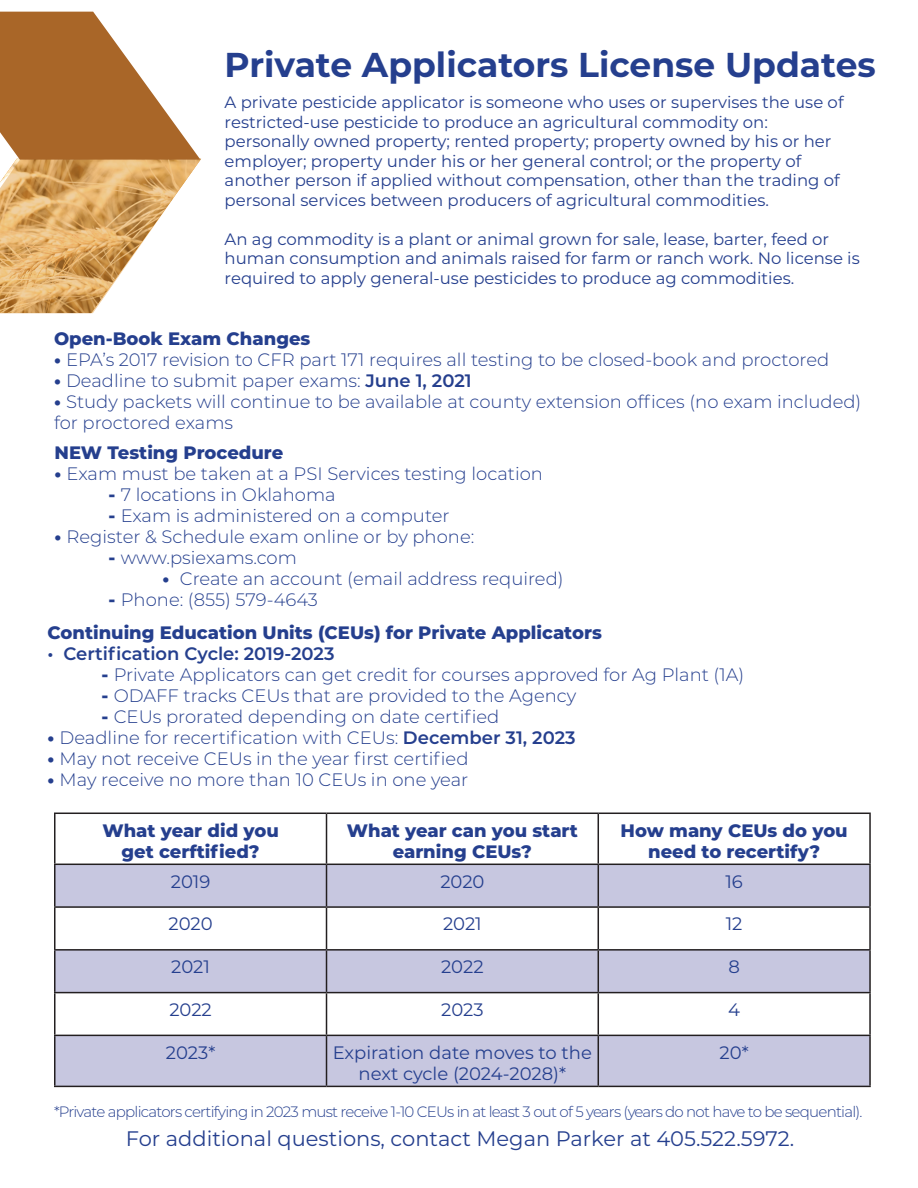
<style>
.page{position:relative;width:918px;height:1188px;background:#fff}
.page>*{position:absolute;margin:0;border:0;box-sizing:border-box;transform-origin:0 0}
.t1{font:700 34.5px "Montserrat";color:#253f8e}
.t2{font:21px "Montserrat";color:#253f8e}
.t3{font:300 18px/21px "Montserrat";color:#253f8e}
.t4{font:800 18px/21.6px "Montserrat";color:#253f8e;text-align:center}
.t5{font:18px/21.6px "Montserrat";color:#253f8e;text-align:center}
.t6{font:600 18px "Montserrat";color:#253f8e}
.t7{font:16.5px/19.5px "Montserrat";color:#253f8e}
.t8{font:300 15px "Montserrat";letter-spacing:-.05em;color:#253f8e}
.s1{font-weight:800}
.s2{font-weight:600}
</style>
<div class="page">
<svg style="left:0;top:12px;width:201px;height:301px"></svg>
<svg style="left:56px;top:865px;width:813px;height:221px;fill:#c7c7e0"></svg>
<hr style="left:54px;top:813px;width:273px;height:1px;background:#231f20">
<hr style="left:54px;top:814px;width:2px;height:50px;background:#231f20">
<hr style="left:327px;top:813px;width:271px;height:1px;background:#231f20">
<hr style="left:326px;top:814px;width:1px;height:50px;background:#231f20">
<hr style="left:598px;top:813px;width:273px;height:1px;background:#231f20">
<hr style="left:598px;top:814px;width:1px;height:50px;background:#231f20">
<hr style="left:869px;top:814px;width:2px;height:50px;background:#231f20">
<hr style="left:54px;top:864px;width:273px;height:1px;background:#231f20">
<hr style="left:54px;top:865px;width:2px;height:41px;background:#231f20">
<hr style="left:327px;top:864px;width:271px;height:1px;background:#231f20">
<hr style="left:326px;top:865px;width:1px;height:41px;background:#231f20">
<hr style="left:598px;top:864px;width:273px;height:1px;background:#231f20">
<hr style="left:598px;top:865px;width:1px;height:41px;background:#231f20">
<hr style="left:869px;top:865px;width:2px;height:41px;background:#231f20">
<hr style="left:54px;top:906px;width:273px;height:2px;background:#231f20">
<hr style="left:54px;top:908px;width:2px;height:41px;background:#231f20">
<hr style="left:327px;top:906px;width:271px;height:2px;background:#231f20">
<hr style="left:326px;top:908px;width:1px;height:41px;background:#231f20">
<hr style="left:598px;top:906px;width:273px;height:2px;background:#231f20">
<hr style="left:598px;top:908px;width:1px;height:41px;background:#231f20">
<hr style="left:869px;top:908px;width:2px;height:41px;background:#231f20">
<hr style="left:54px;top:949px;width:273px;height:2px;background:#231f20">
<hr style="left:54px;top:951px;width:2px;height:41px;background:#231f20">
<hr style="left:327px;top:949px;width:271px;height:2px;background:#231f20">
<hr style="left:326px;top:951px;width:1px;height:41px;background:#231f20">
<hr style="left:598px;top:949px;width:273px;height:2px;background:#231f20">
<hr style="left:598px;top:951px;width:1px;height:41px;background:#231f20">
<hr style="left:869px;top:951px;width:2px;height:41px;background:#231f20">
<hr style="left:54px;top:992px;width:273px;height:1px;background:#231f20">
<hr style="left:54px;top:993px;width:2px;height:42px;background:#231f20">
<hr style="left:327px;top:992px;width:271px;height:1px;background:#231f20">
<hr style="left:326px;top:993px;width:1px;height:42px;background:#231f20">
<hr style="left:598px;top:992px;width:273px;height:1px;background:#231f20">
<hr style="left:598px;top:993px;width:1px;height:42px;background:#231f20">
<hr style="left:869px;top:993px;width:2px;height:42px;background:#231f20">
<hr style="left:54px;top:1035px;width:273px;height:1px;background:#231f20">
<hr style="left:54px;top:1036px;width:2px;height:50px;background:#231f20">
<hr style="left:327px;top:1035px;width:271px;height:1px;background:#231f20">
<hr style="left:326px;top:1036px;width:1px;height:50px;background:#231f20">
<hr style="left:598px;top:1035px;width:273px;height:1px;background:#231f20">
<hr style="left:598px;top:1036px;width:1px;height:50px;background:#231f20">
<hr style="left:869px;top:1036px;width:2px;height:50px;background:#231f20">
<hr style="left:54px;top:1086px;width:273px;height:1px;background:#231f20">
<hr style="left:327px;top:1086px;width:271px;height:1px;background:#231f20">
<hr style="left:598px;top:1086px;width:273px;height:1px;background:#231f20">
<p class="t1" style="left:225px;top:39px;width:653px">Private Applicators License Updates</p>
<p class="t7" style="left:225px;top:92px;width:620px">A private pesticide applicator is someone who uses or supervises the use of restricted-use pesticide to produce an agricultural commodity on: personally owned property; rented property; property owned by his or her employer; property under his or her general control; or the property of another person if applied without compensation, other than the trading of personal services between producers of agricultural commodities.</p>
<p class="t7" style="left:225px;top:228px;width:637px">An ag commodity is a plant or animal grown for sale, lease, barter, feed or human consumption and animals raised for farm or ranch work. No license is required to apply general-use pesticides to produce ag commodities.</p>
<p class="t4" style="left:54px;top:327px;width:258px">Open-Book Exam Changes</p>
<p class="t3" style="left:54px;top:349px;width:777px"><span class="s1">•</span> EPA’s 2017 revision to CFR part 171 requires all testing to be closed-book and proctored</p>
<p class="t3" style="left:54px;top:370px;width:419px"><span class="s1">•</span> Deadline to submit paper exams: <span class="s2">June 1, 2021</span></p>
<p class="t3" style="left:54px;top:391px;width:809px"><span class="s1">•</span> Study packets will continue to be available at county extension offices (no exam included) for proctored exams</p>
<p class="t4" style="left:54px;top:441px;width:230px">NEW Testing Procedure</p>
<p class="t3" style="left:54px;top:463px;width:490px"><span class="s1">•</span> Exam must be taken at a PSI Services testing location</p>
<p class="t3" style="left:108px;top:484px;width:229px"><span class="s1">-</span> 7 locations in Oklahoma</p>
<p class="t3" style="left:108px;top:505px;width:343px"><span class="s1">-</span> Exam is administered on a computer</p>
<p class="t3" style="left:54px;top:526px;width:421px"><span class="s1">•</span> Register &amp; Schedule exam online or by phone:</p>
<p class="t3" style="left:108px;top:547px;width:190px"><span class="s1">-</span> www.psiexams.com</p>
<p class="t3" style="left:162px;top:568px;width:403px"><span class="s1">•</span> Create an account (email address required)</p>
<p class="t3" style="left:108px;top:589px;width:211px"><span class="s1">-</span> Phone: (855) 579-4643</p>
<p class="t4" style="left:48px;top:621px;width:556px">Continuing Education Units (CEUs) for Private Applicators</p>
<p class="t6" style="left:48px;top:641px;width:289px">• Certification Cycle: 2019-2023</p>
<p class="t3" style="left:102px;top:664px;width:644px"><span class="s1">-</span> Private Applicators can get credit for courses approved for Ag Plant (1A)</p>
<p class="t3" style="left:102px;top:685px;width:476px"><span class="s1">-</span> ODAFF tracks CEUs that are provided to the Agency</p>
<p class="t3" style="left:102px;top:706px;width:399px"><span class="s1">-</span> CEUs prorated depending on date certified</p>
<p class="t3" style="left:48px;top:727px;width:530px"><span class="s1">•</span> Deadline for recertification with CEUs: <span class="s2">December 31, 2023</span></p>
<p class="t3" style="left:48px;top:748px;width:422px"><span class="s1">•</span> May not receive CEUs in the year first certified</p>
<p class="t3" style="left:48px;top:769px;width:422px"><span class="s1">•</span> May receive no more than 10 CEUs in one year</p>
<p class="t4" style="left:102px;top:819px;width:178px">What year did you get cerftified?</p>
<p class="t4" style="left:347px;top:819px;width:233px">What year can you start earning CEUs?</p>
<p class="t4" style="left:621px;top:819px;width:229px">How many CEUs do you need to recertify?</p>
<p class="t5" style="left:171px;top:870px;width:41px">2019</p>
<p class="t5" style="left:440px;top:870px;width:46px">2020</p>
<p class="t5" style="left:725px;top:870px;width:19px">16</p>
<p class="t5" style="left:169px;top:913px;width:46px">2020</p>
<p class="t5" style="left:443px;top:913px;width:40px">2021</p>
<p class="t5" style="left:726px;top:913px;width:18px">12</p>
<p class="t5" style="left:171px;top:955px;width:40px">2021</p>
<p class="t5" style="left:441px;top:955px;width:44px">2022</p>
<p class="t5" style="left:728px;top:955px;width:13px">8</p>
<p class="t5" style="left:169px;top:998px;width:44px">2022</p>
<p class="t5" style="left:441px;top:998px;width:44px">2023</p>
<p class="t5" style="left:728px;top:998px;width:13px">4</p>
<p class="t5" style="left:166px;top:1041px;width:51px">2023*</p>
<p class="t5" style="left:333px;top:1041px;width:261px">Expiration date moves to the next cycle (2024-2028)*</p>
<p class="t5" style="left:720px;top:1041px;width:31px">20*</p>
<p class="t8" style="left:54px;top:1102px;width:810px">*Private applicators certifying in 2023 must receive 1-10 CEUs in at least 3 out of 5 years (years do not have to be sequential).</p>
<p class="t2" style="left:126px;top:1124px;width:670px">For additional questions, contact Megan Parker at 405.522.5972.</p>
</div>
